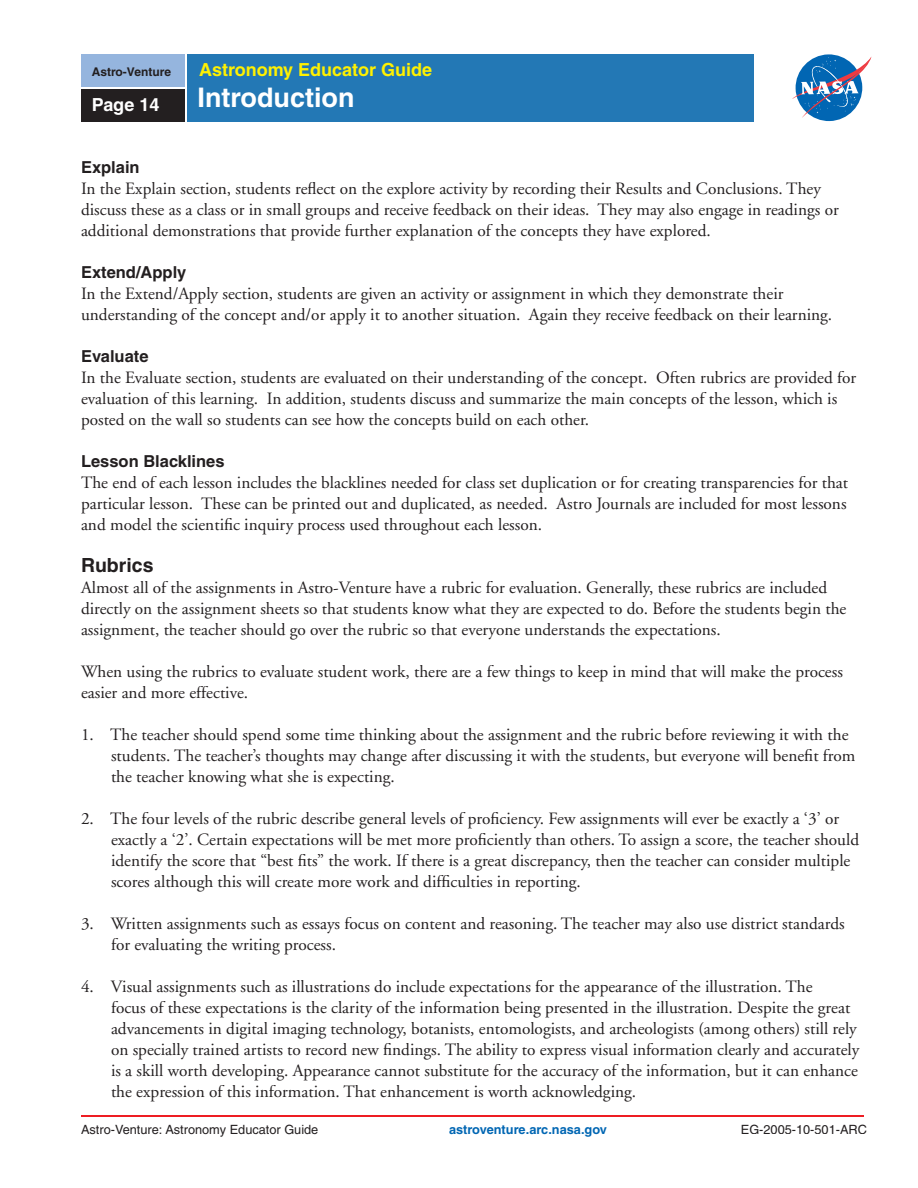
<style>
.page{position:relative;width:918px;height:1188px;background:#fff}
.page>*{position:absolute;margin:0;border:0;box-sizing:border-box;transform-origin:0 0}
.t1{font:700 27px "Helvetica";color:#fff}
.t2{font:700 19.5px "Helvetica";color:#231f20}
.t3{font:700 18px "Helvetica";color:#fff101}
.t4{font:700 18px "Helvetica";letter-spacing:-.005em;color:#fff}
.t5{font:17.25px/21px "Adobe Garamond";color:#231f20}
.t6{font:700 16.5px "Helvetica";color:#231f20}
.t7{font:12.75px "Helvetica";color:#231f20}
.t8{font:700 12.75px "Helvetica";color:#0166b3}
.t9{font:700 12px "Helvetica";color:#231f20}
</style>
<div class="page">
<div style="left:186px;top:54px;width:568px;height:67px;background:#2378b5"></div>
<div style="left:81px;top:54px;width:105px;height:34px;background:#95b5de"></div>
<div style="left:81px;top:88px;width:105px;height:34px;background:#231f20"></div>
<svg style="left:792px;top:56px;width:80px;height:63px"></svg>
<hr style="left:81px;top:1115px;width:783px;height:2px;background:#ee1d23">
<hr style="left:81px;top:87px;width:105px;height:1px;background:#fff">
<hr style="left:185px;top:54px;width:2px;height:68px;background:#fff">
<p class="t3" style="left:199px;top:59px;width:235px">Astronomy Educator Guide</p>
<p class="t9" style="left:92px;top:65px;width:81px">Astro-Venture</p>
<p class="t4" style="left:92px;top:94px;width:69px">Page 14</p>
<p class="t1" style="left:198px;top:81px;width:158px">Introduction</p>
<p class="t6" style="left:81px;top:158px;width:60px">Explain</p>
<p class="t5" style="left:81px;top:179px;width:759px">In the Explain section, students reflect on the explore activity by recording their Results and Conclusions. They discuss these as a class or in small groups and receive feedback on their ideas. They may also engage in readings or additional demonstrations that provide further explanation of the concepts they have explored.</p>
<p class="t6" style="left:81px;top:263px;width:107px">Extend/Apply</p>
<p class="t5" style="left:81px;top:284px;width:753px">In the Extend/Apply section, students are given an activity or assignment in which they demonstrate their understanding of the concept and/or apply it to another situation. Again they receive feedback on their learning.</p>
<p class="t6" style="left:81px;top:347px;width:69px">Evaluate</p>
<p class="t5" style="left:81px;top:368px;width:777px">In the Evaluate section, students are evaluated on their understanding of the concept. Often rubrics are provided for evaluation of this learning. In addition, students discuss and summarize the main concepts of the lesson, which is posted on the wall so students can see how the concepts build on each other.</p>
<p class="t6" style="left:81px;top:452px;width:145px">Lesson Blacklines</p>
<p class="t5" style="left:81px;top:473px;width:769px;text-align:justify">The end of each lesson includes the blacklines needed for class set duplication or for creating transparencies for that particular lesson. These can be printed out and duplicated, as needed. Astro Journals are included for most lessons and model the scientific inquiry process used throughout each lesson.</p>
<p class="t2" style="left:81px;top:554px;width:74px">Rubrics</p>
<p class="t5" style="left:81px;top:578px;width:767px">Almost all of the assignments in Astro-Venture have a rubric for evaluation. Generally, these rubrics are included directly on the assignment sheets so that students know what they are expected to do. Before the students begin the assignment, the teacher should go over the rubric so that everyone understands the expectations.</p>
<p class="t5" style="left:81px;top:662px;width:763px">When using the rubrics to evaluate student work, there are a few things to keep in mind that will make the process easier and more effective.</p>
<p class="t5" style="left:111px;top:725px;width:746px;text-indent:-30px">1. The teacher should spend some time thinking about the assignment and the rubric before reviewing it with the students. The teacher’s thoughts may change after discussing it with the students, but everyone will benefit from the teacher knowing what she is expecting.</p>
<p class="t5" style="left:111px;top:809px;width:750px;text-indent:-30px">2. The four levels of the rubric describe general levels of proficiency. Few assignments will ever be exactly a ‘3’ or exactly a ‘2’. Certain expectations will be met more proficiently than others. To assign a score, the teacher should identify the score that “best fits” the work. If there is a great discrepancy, then the teacher can consider multiple scores although this will create more work and difficulties in reporting.</p>
<p class="t5" style="left:111px;top:914px;width:735px;text-indent:-30px">3. Written assignments such as essays focus on content and reasoning. The teacher may also use district standards for evaluating the writing process.</p>
<p class="t5" style="left:111px;top:977px;width:750px;text-indent:-30px">4. Visual assignments such as illustrations do include expectations for the appearance of the illustration. The<br>focus of these expectations is the clarity of the information being presented in the illustration. Despite the great advancements in digital imaging technology, botanists, entomologists, and archeologists (among others) still rely on specially trained artists to record new findings. The ability to express visual information clearly and accurately is a skill worth developing. Appearance cannot substitute for the accuracy of the information, but it can enhance the expression of this information. That enhancement is worth acknowledging.</p>
<p class="t7" style="left:81px;top:1122px;width:239px">Astro-Venture: Astronomy Educator Guide</p>
<p class="t8" style="left:449px;top:1121px;width:159px">astroventure.arc.nasa.gov</p>
<p class="t7" style="left:741px;top:1122px;width:128px">EG-2005-10-501-ARC</p>
</div>
